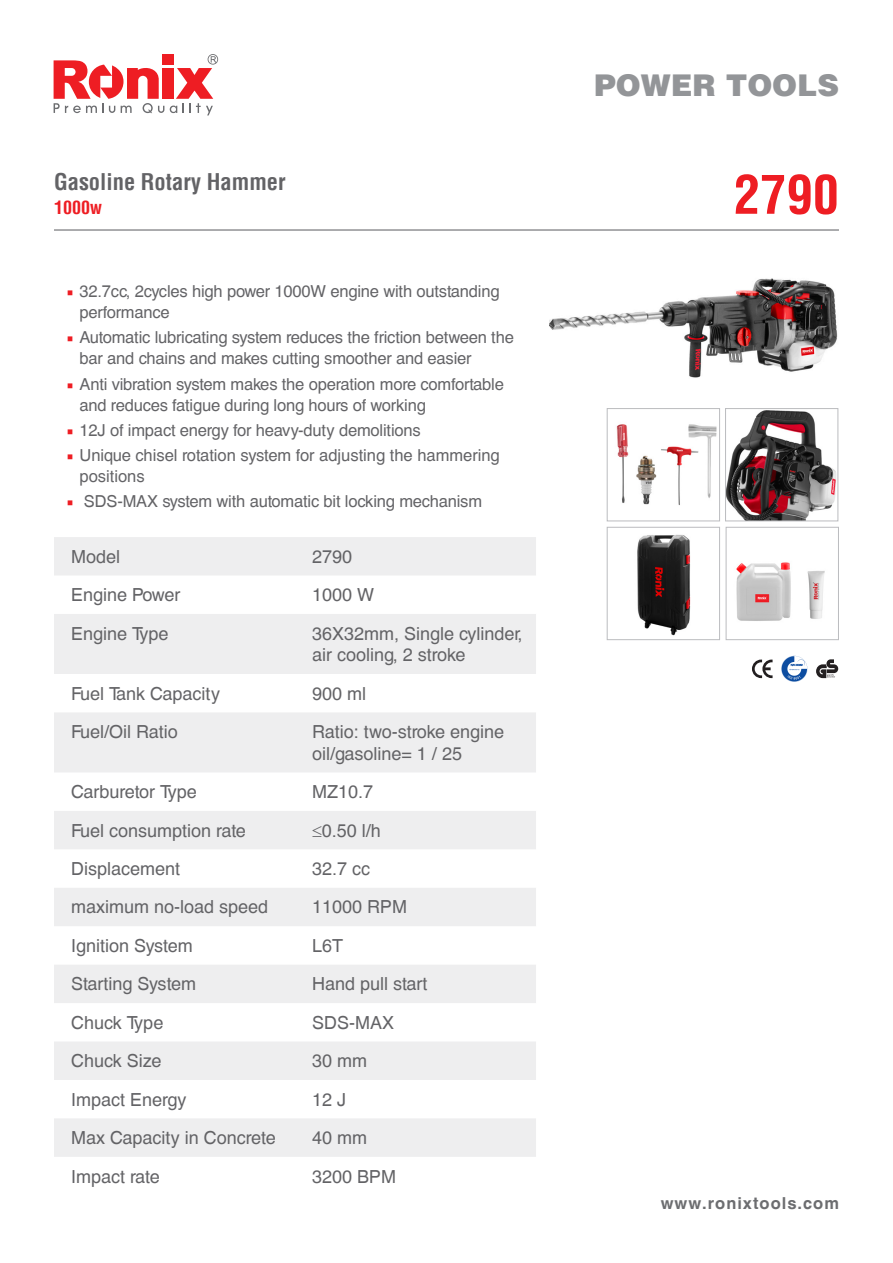
<style>
.page{position:relative;width:893px;height:1263px;background:#fff}
.page>*{position:absolute;margin:0;border:0;box-sizing:border-box;transform-origin:0 0}
.t1{font:700 condensed 52.5px "Helvetica LT";color:#ee1d23}
.t2{font:900 30px "Helvetica LT";color:#939598}
.t3{font:700 condensed 22.5px "Helvetica LT";color:#636366}
.t4{font:18px/21.6px "Helvetica CE";color:#636366}
.t5{font:700 condensed 18px "Helvetica LT";color:#ee1d23}
.t6{font:16.5px/21px "Helvetica CE";letter-spacing:-.01em;color:#636366}
.t7{font:700 16.5px "Helvetica CE";letter-spacing:.06em;color:#6c6d70}
.s1{font-family:"Minion Pro";color:#ee1d23}
</style>
<div class="page">
<svg style="left:170px;top:54px;width:48px;height:61px"></svg>
<div style="left:162px;top:68px;width:11px;height:31px;background:#ee1d23"></div>
<svg style="left:54px;top:60px;width:110px;height:53px"></svg>
<div style="left:162px;top:54px;width:11px;height:11px;background:#ee1d23"></div>
<svg style="left:54px;top:537px;width:482px;height:620px;fill:#eeeeef"></svg>
<hr style="left:54px;top:229px;width:785px;height:2px;background:#6c6d70">
<img style="left:688px;top:424px;width:29px;height:74px">
<div style="left:607px;top:408px;width:113px;height:113px;border:1px solid #bcbdc0"></div>
<div style="left:607px;top:527px;width:113px;height:113px;border:1px solid #bcbdc0"></div>
<img style="left:727px;top:410px;width:109px;height:109px">
<div style="left:725px;top:408px;width:113px;height:113px;border:1px solid #bcbdc0"></div>
<div style="left:726px;top:527px;width:113px;height:113px;border:1px solid #bcbdc0"></div>
<img style="left:549px;top:278px;width:289px;height:100px">
<svg style="left:781px;top:656px;width:26px;height:26px"></svg>
<svg style="left:752px;top:659px;width:20px;height:19px"></svg>
<svg style="left:816px;top:659px;width:22px;height:19px"></svg>
<img style="left:636px;top:455px;width:21px;height:49px">
<img style="left:736px;top:562px;width:55px;height:59px">
<img style="left:616px;top:424px;width:13px;height:79px">
<img style="left:807px;top:571px;width:18px;height:48px">
<img style="left:637px;top:534px;width:54px;height:102px">
<img style="left:661px;top:446px;width:37px;height:59px">
<p class="t3" style="left:54px;top:167px;width:233px">Gasoline Rotary Hammer</p>
<p class="t5" style="left:54px;top:196px;width:50px">1000w</p>
<p class="t6" style="left:80px;top:281px;width:422px;text-indent:-13px"><span class="s1">■</span> 32.7cc, 2cycles high power 1000W engine with outstanding performance</p>
<p class="t6" style="left:80px;top:327px;width:436px;text-indent:-13px"><span class="s1">■</span> Automatic lubricating system reduces the friction between the bar and chains and makes cutting smoother and easier</p>
<p class="t6" style="left:80px;top:373px;width:426px;text-indent:-13px"><span class="s1">■</span> Anti vibration system makes the operation more comfortable and reduces fatigue during long hours of working</p>
<p class="t6" style="left:67px;top:420px;width:356px"><span class="s1">■</span> 12J of impact energy for heavy-duty demolitions</p>
<p class="t6" style="left:80px;top:445px;width:422px;text-indent:-13px"><span class="s1">■</span> Unique chisel rotation system for adjusting the hammering positions</p>
<p class="t6" style="left:67px;top:491px;width:417px"><span class="s1">■</span> SDS-MAX system with automatic bit locking mechanism</p>
<p class="t4" style="left:71px;top:546px;width:51px">Model</p>
<p class="t4" style="left:312px;top:546px;width:42px">2790</p>
<p class="t4" style="left:71px;top:584px;width:111px">Engine Power</p>
<p class="t4" style="left:312px;top:584px;width:64px">1000 W</p>
<p class="t4" style="left:71px;top:623px;width:99px">Engine Type</p>
<p class="t4" style="left:312px;top:623px;width:212px">36X32mm, Single cylinder, air cooling, 2 stroke</p>
<p class="t4" style="left:71px;top:683px;width:151px">Fuel Tank Capacity</p>
<p class="t4" style="left:312px;top:683px;width:56px">900 ml</p>
<p class="t4" style="left:71px;top:721px;width:108px">Fuel/Oil Ratio</p>
<p class="t4" style="left:312px;top:721px;width:194px">Ratio: two-stroke engine oil/gasoline= 1 / 25</p>
<p class="t4" style="left:71px;top:781px;width:127px">Carburetor Type</p>
<p class="t4" style="left:312px;top:781px;width:63px">MZ10.7</p>
<p class="t4" style="left:71px;top:820px;width:176px">Fuel consumption rate</p>
<p class="t4" style="left:312px;top:820px;width:70px">≤0.50 l/h</p>
<p class="t4" style="left:71px;top:858px;width:111px">Displacement</p>
<p class="t4" style="left:312px;top:858px;width:60px">32.7 cc</p>
<p class="t4" style="left:71px;top:896px;width:199px">maximum no-load speed</p>
<p class="t4" style="left:312px;top:896px;width:97px">11000 RPM</p>
<p class="t4" style="left:71px;top:935px;width:123px">Ignition System</p>
<p class="t4" style="left:312px;top:935px;width:33px">L6T</p>
<p class="t4" style="left:71px;top:973px;width:127px">Starting System</p>
<p class="t4" style="left:312px;top:973px;width:117px">Hand pull start</p>
<p class="t4" style="left:71px;top:1012px;width:94px">Chuck Type</p>
<p class="t4" style="left:312px;top:1012px;width:84px">SDS-MAX</p>
<p class="t4" style="left:71px;top:1050px;width:92px">Chuck Size</p>
<p class="t4" style="left:312px;top:1050px;width:57px">30 mm</p>
<p class="t4" style="left:71px;top:1089px;width:117px">Impact Energy</p>
<p class="t4" style="left:312px;top:1089px;width:36px">12 J</p>
<p class="t4" style="left:71px;top:1127px;width:206px">Max Capacity in Concrete</p>
<p class="t4" style="left:312px;top:1127px;width:57px">40 mm</p>
<p class="t4" style="left:71px;top:1165px;width:90px">Impact rate</p>
<p class="t4" style="left:312px;top:1165px;width:86px">3200 BPM</p>
<h2 class="t2" style="left:594px;top:65px;width:246px">POWER TOOLS</h2>
<p class="t1" style="left:734px;top:162px;width:107px">2790</p>
<p class="t7" style="left:661px;top:1193px;width:180px">www.ronixtools.com</p>
</div>
